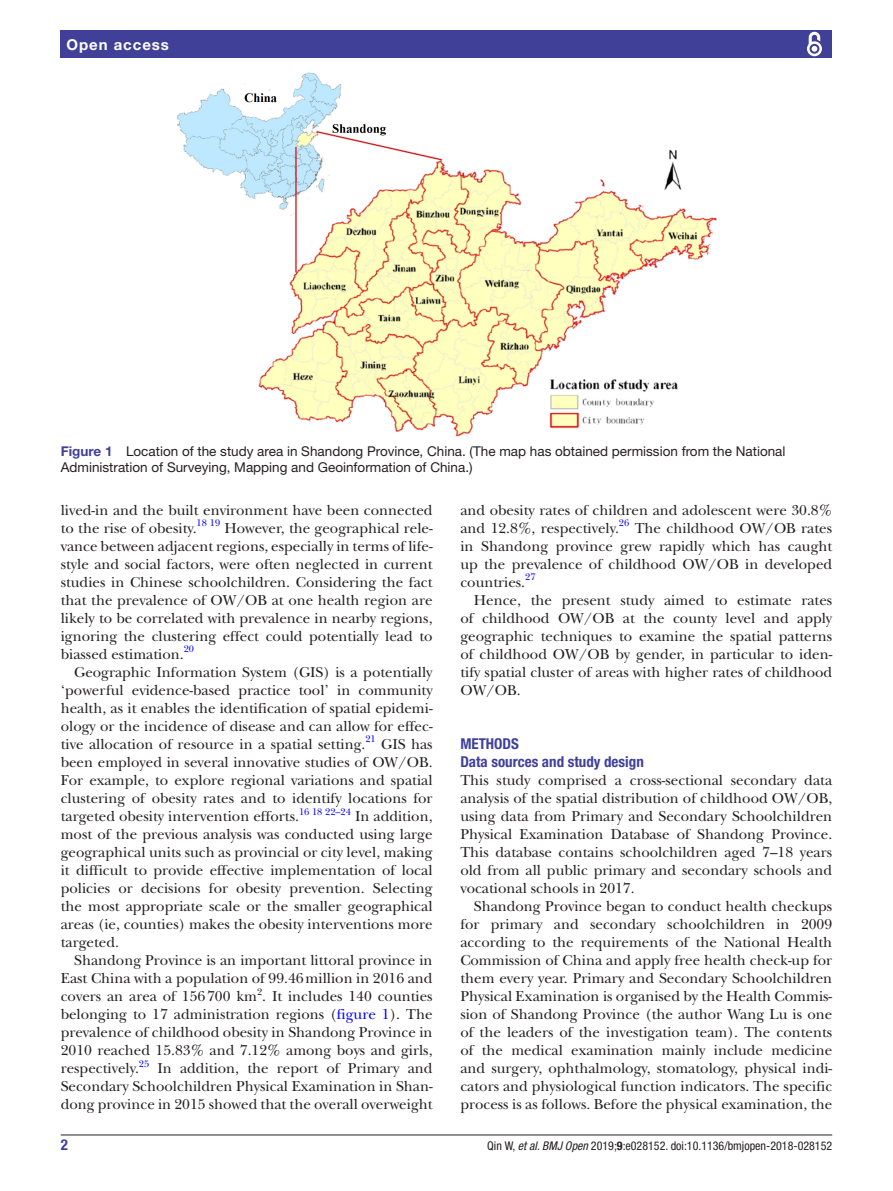
<style>
.page{position:relative;width:893px;height:1191px;background:#fff}
.page>*{position:absolute;margin:0;border:0;box-sizing:border-box;transform-origin:0 0}
.t1{font:15px/18px "New Baskerville";color:#231f20;text-align:justify}
.t2{font:700 condensed 15px/18px "Helvetica Neue LT Std";color:#414099}
.t3{font:700 15px "Helvetica Neue LT Std";letter-spacing:.065em;color:#fff}
.t4{font:13.5px/16.2px "Helvetica Neue LT Std";color:#231f20}
.t5{font:condensed 12px "Helvetica Neue LT Std";color:#231f20}
.t6{font:9.9px "New Baskerville";color:#00f}
.s1{font-weight:700;color:#414099}
.s2{color:#00f}
.s3{font-style:italic}
.s4{font-weight:700}
</style>
<div class="page">
<hr style="left:61px;top:1134px;width:771px;height:1px;background:#231f20">
<div style="left:61px;top:31px;width:771px;height:27px;background:#414099"></div>
<svg style="left:807px;top:31px;width:15px;height:26px"></svg>
<img style="left:176px;top:73px;width:540px;height:364px">
<p class="t3" style="left:66px;top:35px;width:104px">Open access</p>
<p class="t4" style="left:61px;top:442px;width:726px"><span class="s1">Figure 1</span> Location of the study area in Shandong Province, China. (The map has obtained permission from the National<br>Administration of Surveying, Mapping and Geoinformation of China.)</p>
<p class="t1" style="left:61px;top:501px;width:373px">lived-in and the built environment have been connected to the rise of obesity.</p>
<p class="t1" style="left:460px;top:501px;width:373px">and obesity rates of children and adolescent were 30.8% and 12.8%, respectively.</p>
<p class="t6" style="left:197px;top:517px;width:25px">18 19</p>
<p class="t1" style="left:61px;top:519px;width:373px;text-indent:164px">However, the geographical rele&shy;vance between adjacent regions, especially in terms of life&shy;style and social factors, were often neglected in current studies in Chinese schoolchildren. Considering the fact that the prevalence of OW/OB at one health region are likely to be correlated with prevalence in nearby regions, ignoring the clustering effect could potentially lead to biassed estimation.</p>
<p class="t6" style="left:619px;top:517px;width:12px">26</p>
<p class="t1" style="left:460px;top:519px;width:373px;text-indent:174px">The childhood OW/OB rates in Shandong province grew rapidly which has caught up the prevalence of childhood OW/OB in developed countries.</p>
<p class="t6" style="left:525px;top:571px;width:12px">27</p>
<p class="t1" style="left:460px;top:591px;width:373px;text-indent:14px">Hence, the present study aimed to estimate rates of childhood OW/OB at the county level and apply geographic techniques to examine the spatial patterns of childhood OW/OB by gender, in particular to iden&shy;tify spatial cluster of areas with higher rates of childhood OW/OB.</p>
<p class="t6" style="left:184px;top:643px;width:12px">20</p>
<p class="t1" style="left:61px;top:663px;width:373px;text-indent:14px">Geographic Information System (GIS) is a potentially ‘powerful evidence-based practice tool’ in community health, as it enables the identification of spatial epidemi&shy;ology or the incidence of disease and can allow for effec&shy;tive allocation of resource in a spatial setting.</p>
<p class="t6" style="left:365px;top:733px;width:12px">21</p>
<p class="t2" style="left:460px;top:734px;width:185px">Methods<br>Data sources and study design</p>
<p class="t1" style="left:460px;top:771px;width:373px">This study comprised a cross-sectional secondary data analysis of the spatial distribution of childhood OW/OB, using data from Primary and Secondary Schoolchildren Physical Examination Database of Shandong Province.<br>This database contains schoolchildren aged 7–18 years old from all public primary and secondary schools and vocational schools in 2017.</p>
<p class="t1" style="left:460px;top:897px;width:373px;text-indent:14px">Shandong Province began to conduct health checkups for primary and secondary schoolchildren in 2009 according to the requirements of the National Health Commission of China and apply free health check-up for them every year. Primary and Secondary Schoolchildren Physical Examination is organised by the Health Commis&shy;sion of Shandong Province (the author Wang Lu is one of the leaders of the investigation team). The contents of the medical examination mainly include medicine and surgery, ophthalmology, stomatology, physical indi&shy;cators and physiological function indicators. The specific process is as follows. Before the physical examination, the</p>
<p class="t1" style="left:61px;top:735px;width:373px;text-indent:320px">GIS has been employed in several innovative studies of OW/OB.<br>For example, to explore regional variations and spatial clustering of obesity rates and to identify locations for targeted obesity intervention efforts.</p>
<p class="t6" style="left:299px;top:805px;width:53px">16 18 22–24</p>
<p class="t1" style="left:61px;top:807px;width:373px;text-indent:294px">In addition, most of the previous analysis was conducted using large geographical units such as provincial or city level, making it difficult to provide effective implementation of local policies or decisions for obesity prevention. Selecting the most appropriate scale or the smaller geographical areas (ie, counties) makes the obesity interventions more targeted.</p>
<p class="t1" style="left:61px;top:951px;width:373px;text-indent:14px">Shandong Province is an important littoral province in East China with a population of 99.46million in 2016 and covers an area of 156700 km<sup>2</sup>. It includes 140 counties belonging to 17 administration regions (<span class="s2">figure 1</span>). The prevalence of childhood obesity in Shandong Province in 2010 reached 15.83% and 7.12% among boys and girls, respectively.</p>
<p class="t6" style="left:139px;top:1057px;width:12px">25</p>
<p class="t1" style="left:61px;top:1059px;width:373px;text-indent:97px">In addition, the report of Primary and Secondary Schoolchildren Physical Examination in Shan&shy;dong province in 2015 showed that the overall overweight</p>
<p class="t2" style="left:61px;top:1135px;width:9px">2</p>
<p class="t5" style="left:487px;top:1138px;width:346px">Qin W, <span class="s3">et al</span>. <span class="s3">BMJ Open</span> 2019;<span class="s4">9</span>:e028152. doi:10.1136/bmjopen-2018-028152</p>
</div>
